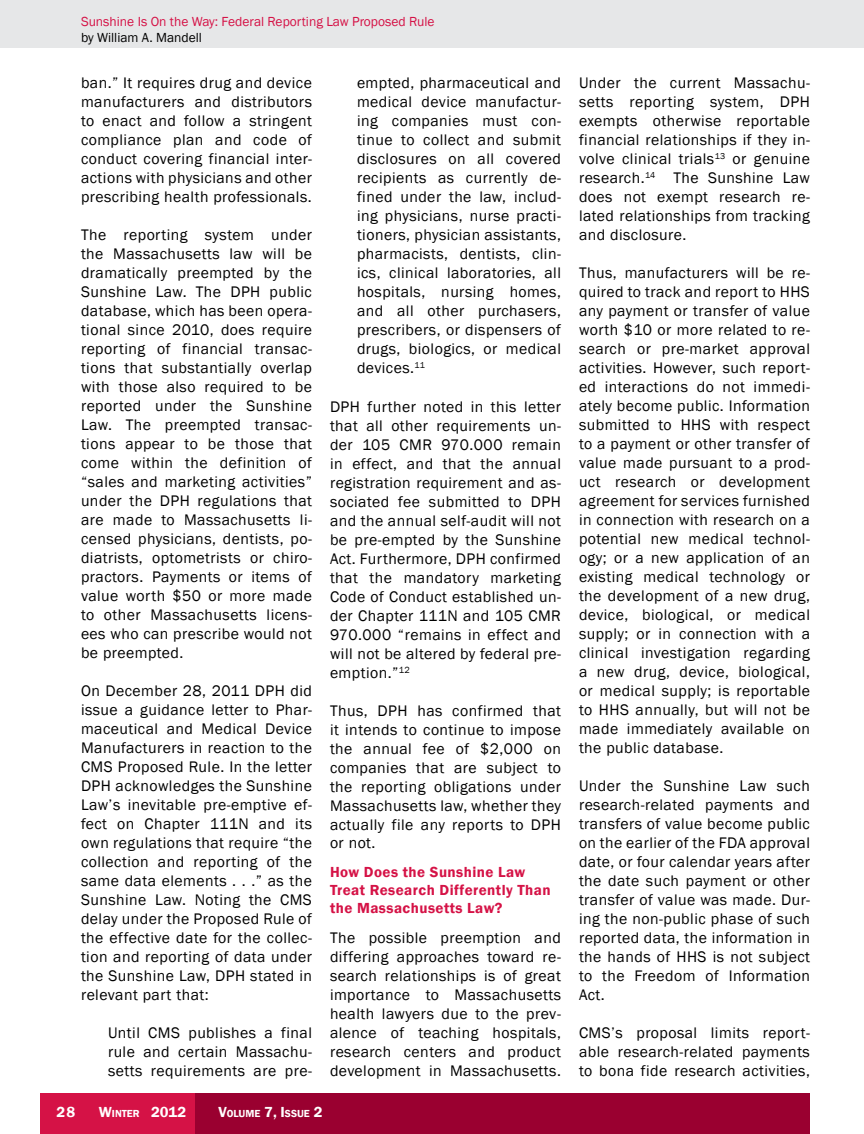
<style>
.page{position:relative;width:864px;height:1134px;background:#fff}
.page>*{position:absolute;margin:0;border:0;box-sizing:border-box;transform-origin:0 0}
.t1{font:15.75px/19px "Franklin Gothic";letter-spacing:.03em;color:#000;text-align:justify}
.t2{font:600 15px/18px "Franklin Gothic";letter-spacing:.03em;color:#d51246}
.t3{font:600 15px "Franklin Gothic";letter-spacing:.01em;color:#fff}
.t4{font:13.5px "Franklin Gothic";color:#d51246}
.t5{font:13.5px "Franklin Gothic";color:#000}
.t6{font:600 10.5px "Franklin Gothic";color:#fff}
.s1{font-size:10.5px}
.s2{font-size:15px}
</style>
<div class="page">
<div style="left:40px;top:1094px;width:770px;height:40px;background:#9a0030"></div>
<div style="left:40px;top:1094px;width:155px;height:40px;background:#d51246"></div>
<div style="left:0;top:0;width:864px;height:47px;background:#e6e7e8"></div>
<p class="t4" style="left:81px;top:13px;width:355px">Sunshine Is On the Way: Federal Reporting Law Proposed Rule</p>
<p class="t5" style="left:81px;top:29px;width:123px">by William A. Mandell</p>
<p class="t1" style="left:81px;top:74px;width:233px">ban.” It requires drug and device manufacturers and distributors to enact and follow a stringent compliance plan and code of conduct covering financial inter&shy;actions with physicians and other prescribing health professionals.</p>
<p class="t1" style="left:81px;top:226px;width:233px">The reporting system under the Massachusetts law will be dramatically preempted by the Sunshine Law. The DPH public database, which has been opera&shy;tional since 2010, does require reporting of financial transac&shy;tions that substantially overlap with those also required to be reported under the Sunshine Law. The preempted transac&shy;tions appear to be those that come within the definition of “sales and marketing activities” under the DPH regulations that are made to Massachusetts li&shy;censed physicians, dentists, po&shy;diatrists, optometrists or chiro&shy;practors. Payments or items of value worth $50 or more made to other Massachusetts licens&shy;ees who can prescribe would not be preempted.</p>
<p class="t1" style="left:81px;top:682px;width:233px">On December 28, 2011 DPH did issue a guidance letter to Phar&shy;maceutical and Medical Device Manufacturers in reaction to the CMS Proposed Rule. In the letter DPH acknowledges the Sunshine Law’s inevitable pre-emptive ef&shy;fect on Chapter 111N and its own regulations that require “the collection and reporting of the same data elements . . .” as the Sunshine Law. Noting the CMS delay under the Proposed Rule of the effective date for the collec&shy;tion and reporting of data under the Sunshine Law, DPH stated in relevant part that:</p>
<p class="t1" style="left:108px;top:1024px;width:206px">Until CMS publishes a final rule and certain Massachu&shy;setts requirements are pre-</p>
<p class="t1" style="left:357px;top:74px;width:206px">empted, pharmaceutical and medical device manufactur&shy;ing companies must con&shy;tinue to collect and submit disclosures on all covered recipients as currently de&shy;fined under the law, includ&shy;ing physicians, nurse practi&shy;tioners, physician assistants, pharmacists, dentists, clin&shy;ics, clinical laboratories, all hospitals, nursing homes, and all other purchasers, prescribers, or dispensers of drugs, biologics, or medical devices.<sup>11</sup></p>
<p class="t1" style="left:330px;top:398px;width:233px">DPH further noted in this letter that all other requirements un&shy;der 105 CMR 970.000 remain in effect, and that the annual registration requirement and as&shy;sociated fee submitted to DPH and the annual self-audit will not be pre-empted by the Sunshine Act. Furthermore, DPH confirmed that the mandatory marketing Code of Conduct established un&shy;der Chapter 111N and 105 CMR 970.000 “remains in effect and will not be altered by federal pre&shy;emption.”<sup>12</sup></p>
<p class="t1" style="left:330px;top:701px;width:233px">Thus, DPH has confirmed that it intends to continue to impose the annual fee of $2,000 on companies that are subject to the reporting obligations under Massachusetts law, whether they actually file any reports to DPH or not.</p>
<p class="t2" style="left:330px;top:864px;width:222px">How Does the Sunshine Law<br>Treat Research Differently Than the Massachusetts Law?</p>
<p class="t1" style="left:330px;top:929px;width:233px">The possible preemption and differing approaches toward re&shy;search relationships is of great importance to Massachusetts health lawyers due to the prev&shy;alence of teaching hospitals, research centers and product development in Massachusetts.</p>
<p class="t3" style="left:56px;top:1102px;width:19px">28</p>
<p class="t3" style="left:99px;top:1102px;width:89px">W<span class="s1">inter</span> 2012</p>
<p class="t6" style="left:218px;top:1107px;width:106px"><span class="s2">V</span>olume <span class="s2">7, I</span>ssue <span class="s2">2</span></p>
<p class="t1" style="left:579px;top:74px;width:233px">Under the current Massachu&shy;setts reporting system, DPH exempts otherwise reportable financial relationships if they in&shy;volve clinical trials<sup>13</sup> or genuine research.<sup>14</sup> The Sunshine Law does not exempt research re&shy;lated relationships from tracking and disclosure.</p>
<p class="t1" style="left:579px;top:264px;width:233px">Thus, manufacturers will be re&shy;quired to track and report to HHS any payment or transfer of value worth $10 or more related to re&shy;search or pre-market approval activities. However, such report&shy;ed interactions do not immedi&shy;ately become public. Information submitted to HHS with respect to a payment or other transfer of value made pursuant to a prod&shy;uct research or development agreement for services furnished in connection with research on a potential new medical technol&shy;ogy; or a new application of an existing medical technology or the development of a new drug, device, biological, or medical supply; or in connection with a clinical investigation regarding a new drug, device, biological, or medical supply; is reportable to HHS annually, but will not be made immediately available on the public database.</p>
<p class="t1" style="left:579px;top:777px;width:233px">Under the Sunshine Law such research-related payments and transfers of value become public on the earlier of the FDA approval date, or four calendar years after the date such payment or other transfer of value was made. Dur&shy;ing the non-public phase of such reported data, the information in the hands of HHS is not subject to the Freedom of Information Act.</p>
<p class="t1" style="left:579px;top:1024px;width:232px">CMS’s proposal limits report&shy;able research-related payments to bona fide research activities,</p>
</div>
